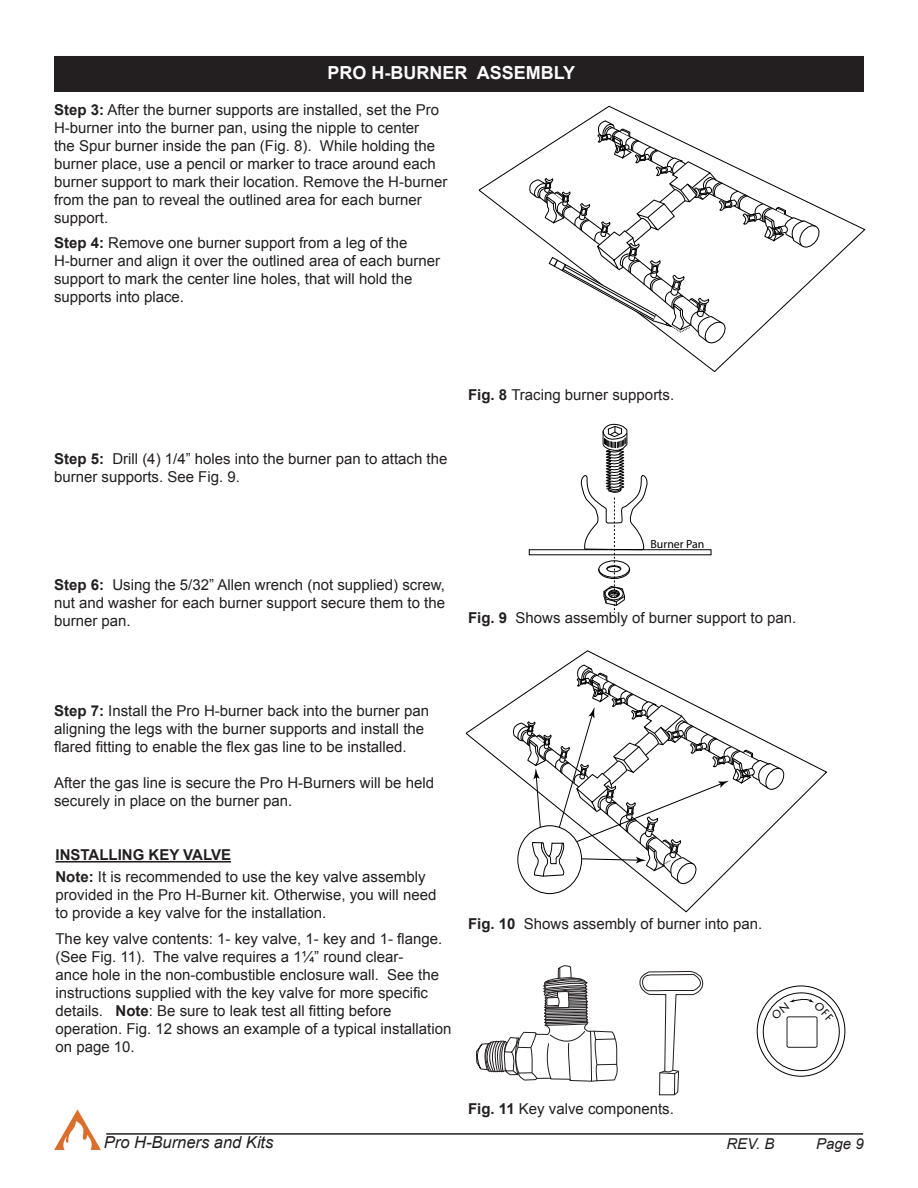
<style>
.page{position:relative;width:918px;height:1188px;background:#fff}
.page>*{position:absolute;margin:0;border:0;box-sizing:border-box;transform-origin:0 0}
.t1{font:700 18px "Arial";color:#fdfdfd}
.t2{font:italic 16.5px "Arial";color:#231f20}
.t3{font:15px/18px "Arial";color:#231f20}
.t4{font:700 15px "Arial";color:#231f20}
.t5{font:italic 15px "Arial";color:#231f20}
.t6{font:11.85px "Myriad Pro";color:#000}
.s1{font-weight:700}
</style>
<div class="page">
<hr style="left:106px;top:1133px;width:757px;height:2px;background:#231f20">
<svg style="left:54px;top:1110px;width:47px;height:40px"></svg>
<hr style="left:56px;top:861px;width:175px;height:2px;background:#231f20">
<svg style="left:476px;top:965px;width:142px;height:117px"></svg>
<svg style="left:639px;top:971px;width:65px;height:125px"></svg>
<div style="left:763px;top:993px;width:77px;height:78px;border:1px solid #000;border-radius:50%"></div>
<div style="left:787px;top:1016px;width:30px;height:32px;border:1px solid #231e1f;border-radius:2px"></div>
<svg style="left:465px;top:650px;width:363px;height:263px"></svg>
<svg style="left:510px;top:664px;width:276px;height:221px"></svg>
<svg style="left:478px;top:105px;width:388px;height:268px"></svg>
<svg style="left:526px;top:120px;width:295px;height:224px"></svg>
<div style="left:529px;top:549px;width:183px;height:6px;border:1px solid #000"></div>
<svg style="left:579px;top:424px;width:69px;height:189px"></svg>
<div style="left:55px;top:57px;width:808px;height:34px;background:#231f20"></div>
<div style="left:54px;top:56px;width:810px;height:36px;border:2px solid #231f20"></div>
<svg style="left:771px;top:997px;width:63px;height:24px"></svg>
<p class="t1" style="left:327px;top:61px;width:249px">PRO H-BURNER ASSEMBLY</p>
<p class="t3" style="left:54px;top:101px;width:395px"><span class="s1">Step 3:</span> After the burner supports are installed, set the Pro H-burner into the burner pan, using the nipple to center<br>the Spur burner inside the pan (Fig. 8). While holding the burner place, use a pencil or marker to trace around each burner support to mark their location. Remove the H-burner from the pan to reveal the outlined area for each burner support.</p>
<p class="t3" style="left:54px;top:234px;width:355px"><span class="s1">Step 4:</span> Remove one burner support from a leg of the</p>
<p class="t3" style="left:54px;top:252px;width:388px">H-burner and align it over the outlined area of each burner</p>
<p class="t3" style="left:54px;top:270px;width:360px">support to mark the center line holes, that will hold the</p>
<p class="t3" style="left:54px;top:288px;width:132px">supports into place.</p>
<p class="t3" style="left:54px;top:450px;width:395px"><span class="s1">Step 5:</span> Drill (4) 1/4” holes into the burner pan to attach the burner supports. See Fig. 9.</p>
<p class="t3" style="left:54px;top:576px;width:393px;text-align:justify"><span class="s1">Step 6:</span> Using the 5/32” Allen wrench (not supplied) screw, nut and washer for each burner support secure them to the burner pan.</p>
<p class="t3" style="left:468px;top:386px;width:208px"><span class="s1">Fig. 8</span> Tracing burner supports.</p>
<p class="t6" style="left:651px;top:537px;width:55px">Burner Pan</p>
<p class="t3" style="left:468px;top:609px;width:330px"><span class="s1">Fig. 9</span> Shows assembly of burner support to pan.</p>
<p class="t3" style="left:54px;top:702px;width:377px"><span class="s1">Step 7:</span> Install the Pro H-burner back into the burner pan</p>
<p class="t3" style="left:54px;top:720px;width:372px">aligning the legs with the burner supports and install the flared fitting to enable the flex gas line to be installed.</p>
<p class="t3" style="left:54px;top:774px;width:382px">After the gas line is secure the Pro H-Burners will be held securely in place on the burner pan.</p>
<p class="t4" style="left:56px;top:845px;width:177px">INSTALLING KEY VALVE</p>
<p class="t3" style="left:56px;top:868px;width:382px"><span class="s1">Note:</span> It is recommended to use the key valve assembly provided in the Pro H-Burner kit. Otherwise, you will need to provide a key valve for the installation.</p>
<p class="t3" style="left:56px;top:930px;width:388px">The key valve contents: 1- key valve, 1- key and 1- flange. (See Fig. 11). The valve requires a 1¼” round clear-<br>ance hole in the non-combustible enclosure wall. See the instructions supplied with the key valve for more specific details. <span class="s1">Note</span>: Be sure to leak test all fitting before</p>
<p class="t3" style="left:56px;top:1020px;width:397px">operation. Fig. 12 shows an example of a typical installation on page 10.</p>
<p class="t3" style="left:468px;top:915px;width:296px"><span class="s1">Fig. 10</span> Shows assembly of burner into pan.</p>
<p class="t3" style="left:468px;top:1099px;width:207px"><span class="s1">Fig. 11</span> Key valve components.</p>
<p class="t2" style="left:104px;top:1132px;width:171px">Pro H-Burners and Kits</p>
<p class="t5" style="left:726px;top:1134px;width:50px">REV. B</p>
<p class="t5" style="left:816px;top:1134px;width:49px">Page 9</p>
</div>
